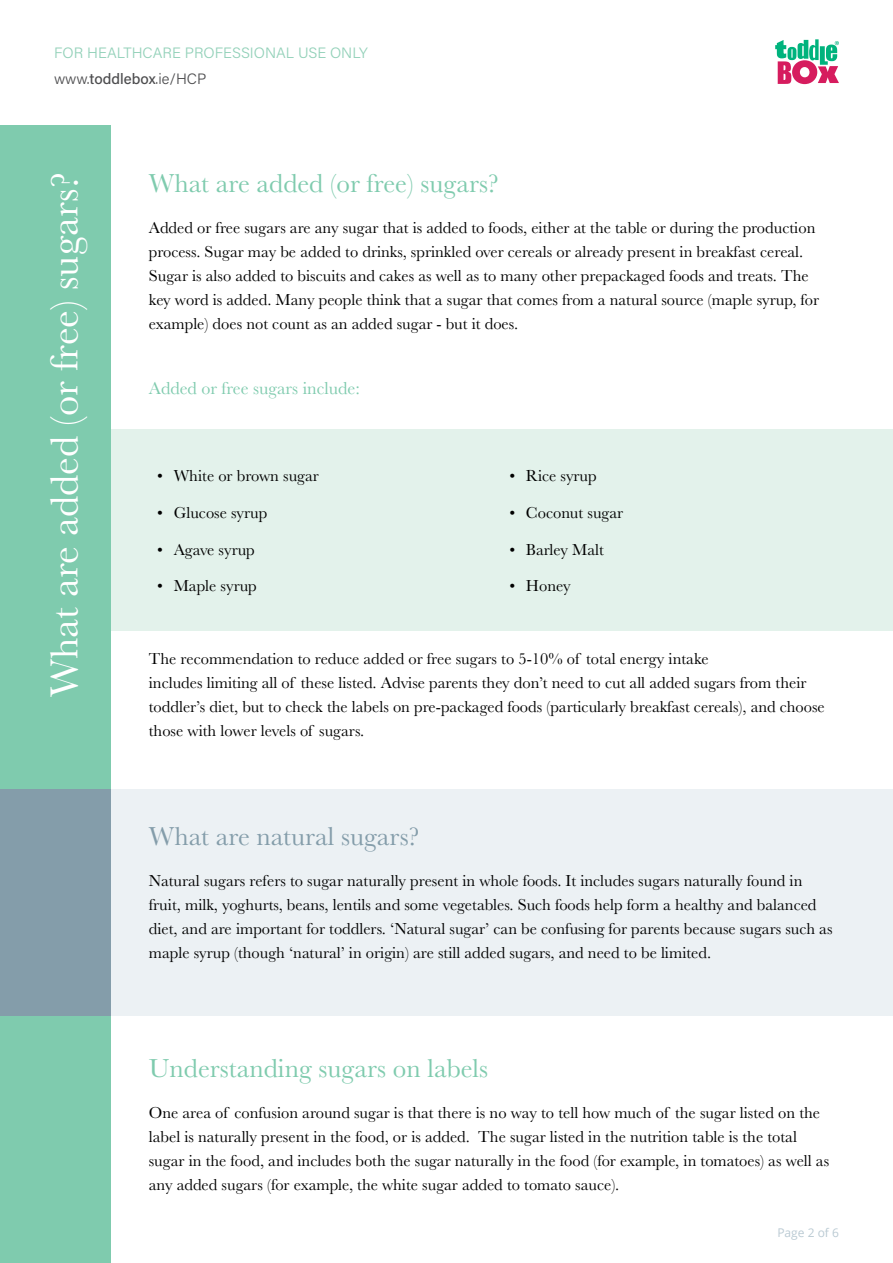
<style>
.page{position:relative;width:893px;height:1263px;background:#fff}
.page>*{position:absolute;margin:0;border:0;box-sizing:border-box;transform-origin:0 0}
.t1{font:40.5px "Baskerville";color:#fff}
.t2{font:27px "Baskerville";color:#7fcbae}
.t3{font:27px "Baskerville";color:#849daa}
.t4{font:18px "Baskerville";color:#7fcbae}
.t5{font:16.5px/24px "Baskerville";color:#000}
.t6{font:300 15px/26.2px "Acumin Pro";color:#93d1b9}
.t7{font:12px "Open Sans";color:#bacad3}
.s1{color:#4d4d4f}
.s2{font-weight:500;color:#4d4d4f}
</style>
<div class="page">
<svg style="left:775px;top:39px;width:64px;height:45px"></svg>
<div style="left:109px;top:429px;width:784px;height:202px;background:#e3f2eb"></div>
<div style="left:109px;top:789px;width:784px;height:227px;background:#ecf1f4"></div>
<div style="left:0;top:125px;width:111px;height:664px;background:#7fcbae"></div>
<div style="left:0;top:1016px;width:111px;height:247px;background:#7fcbae"></div>
<div style="left:0;top:789px;width:111px;height:227px;background:#849daa"></div>
<p class="t6" style="left:54px;top:39px;width:315px">FOR HEALTHCARE PROFESSIONAL USE ONLY <span class="s1">www.</span><span class="s2">toddlebox</span><span class="s1">.ie/HCP</span></p>
<h1 class="t1" style="left:38px;top:697px;width:526px;rotate:-90deg">What are added (or free) sugars?</h1>
<h2 class="t2" style="left:149px;top:166px;width:351px">What are added (or free) sugars?</h2>
<p class="t5" style="left:149px;top:216px;width:672px">Added or free sugars are any sugar that is added to foods, either at the table or during the production process. Sugar may be added to drinks, sprinkled over cereals or already present in breakfast cereal.<br>Sugar is also added to biscuits and cakes as well as to many other prepackaged foods and treats. The key word is added. Many people think that a sugar that comes from a natural source (maple syrup, for example) does not count as an added sugar - but it does.</p>
<p class="t4" style="left:149px;top:377px;width:213px">Added or free sugars include:</p>
<p class="t5" style="left:157px;top:464px;width:163px">• White or brown sugar</p>
<p class="t5" style="left:157px;top:501px;width:112px">• Glucose syrup</p>
<p class="t5" style="left:157px;top:537px;width:99px">• Agave syrup</p>
<p class="t5" style="left:157px;top:574px;width:101px">• Maple syrup</p>
<p class="t5" style="left:509px;top:464px;width:89px">• Rice syrup</p>
<p class="t5" style="left:509px;top:501px;width:115px">• Coconut sugar</p>
<p class="t5" style="left:509px;top:537px;width:96px">• Barley Malt</p>
<p class="t5" style="left:509px;top:574px;width:63px">• Honey</p>
<p class="t5" style="left:149px;top:647px;width:677px">The recommendation to reduce added or free sugars to 5-10% of total energy intake<br>includes limiting all of these listed. Advise parents they don’t need to cut all added sugars from their toddler’s diet, but to check the labels on pre-packaged foods (particularly breakfast cereals), and choose those with lower levels of sugars.</p>
<h2 class="t3" style="left:149px;top:819px;width:272px">What are natural sugars?</h2>
<p class="t5" style="left:149px;top:869px;width:685px">Natural sugars refers to sugar naturally present in whole foods. It includes sugars naturally found in fruit, milk, yoghurts, beans, lentils and some vegetables. Such foods help form a healthy and balanced diet, and are important for toddlers. ‘Natural sugar’ can be confusing for parents because sugars such as maple syrup (though ‘natural’ in origin) are still added sugars, and need to be limited.</p>
<h2 class="t2" style="left:149px;top:1050px;width:341px">Understanding sugars on labels</h2>
<p class="t5" style="left:149px;top:1100px;width:682px">One area of confusion around sugar is that there is no way to tell how much of the sugar listed on the label is naturally present in the food, or is added. The sugar listed in the nutrition table is the total sugar in the food, and includes both the sugar naturally in the food (for example, in tomatoes) as well as any added sugars (for example, the white sugar added to tomato sauce).</p>
<p class="t7" style="left:777px;top:1224px;width:63px">Page 2 of 6</p>
</div>
